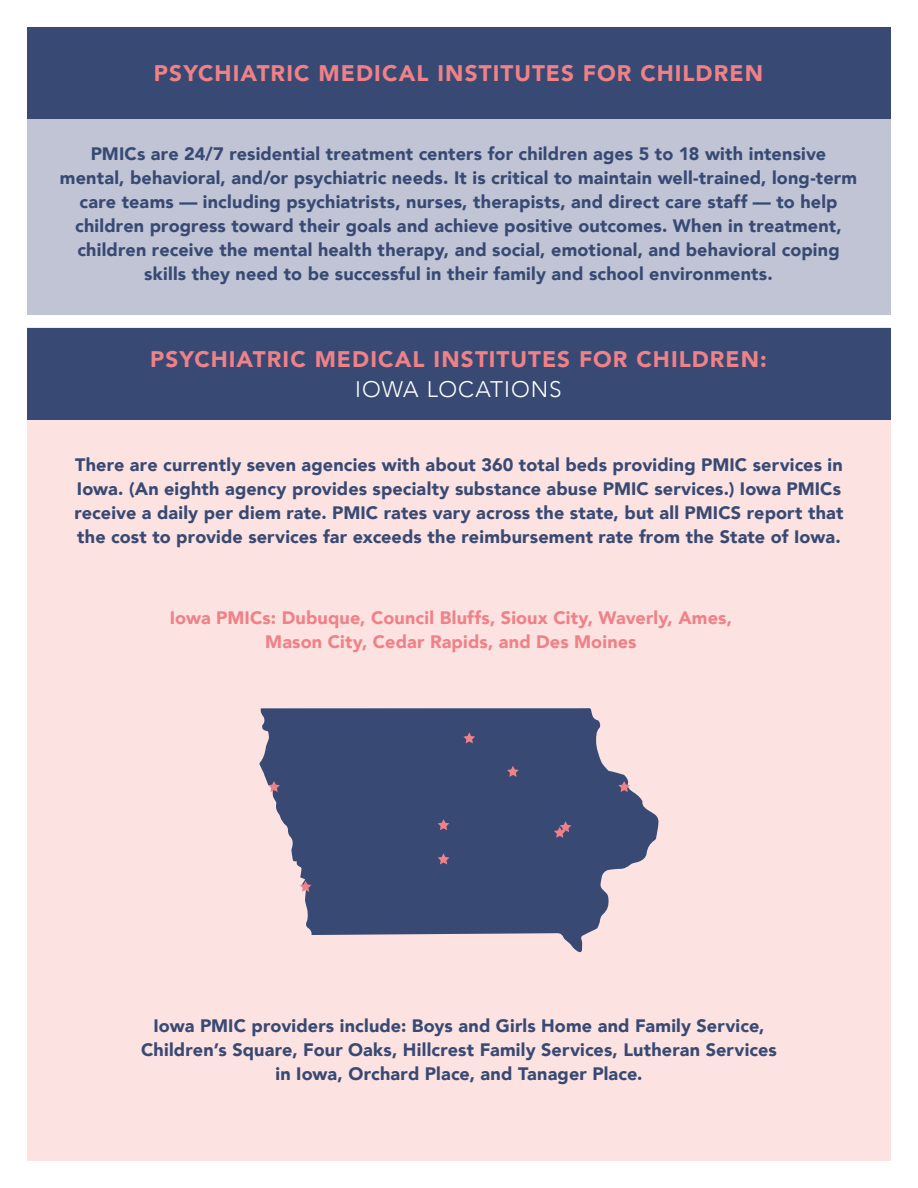
<style>
.page{position:relative;width:918px;height:1188px;background:#fff}
.page>*{position:absolute;margin:0;border:0;box-sizing:border-box;transform-origin:0 0}
.t1{font:900 22.5px "Avenir";letter-spacing:.05em;color:#ef8187}
.t2{font:300 22.5px "Avenir";letter-spacing:.045em;color:#fff}
.t3{font:900 18px/24px "Avenir";letter-spacing:.01em;color:#384a74;text-align:center}
.t4{font:900 18px/24px "Avenir";letter-spacing:.01em;color:#ef8187;text-align:center}
</style>
<div class="page">
<div style="left:27px;top:328px;width:864px;height:833px;background:#fce2e0"></div>
<svg style="left:259px;top:708px;width:400px;height:244px;fill:#384a74"></svg>
<svg style="left:618px;top:781px;width:12px;height:11px"></svg>
<svg style="left:300px;top:881px;width:11px;height:11px"></svg>
<svg style="left:268px;top:781px;width:12px;height:11px"></svg>
<svg style="left:438px;top:819px;width:11px;height:11px"></svg>
<svg style="left:463px;top:732px;width:12px;height:11px"></svg>
<svg style="left:438px;top:853px;width:11px;height:11px"></svg>
<svg style="left:507px;top:766px;width:12px;height:11px"></svg>
<svg style="left:554px;top:821px;width:17px;height:17px"></svg>
<div style="left:27px;top:84px;width:864px;height:231px;background:#c0c4d5"></div>
<div style="left:27px;top:27px;width:864px;height:92px;background:#384a74"></div>
<div style="left:27px;top:328px;width:864px;height:92px;background:#384a74"></div>
<p class="t1" style="left:154px;top:54px;width:611px">PSYCHIATRIC MEDICAL INSTITUTES FOR CHILDREN</p>
<p class="t3" style="left:60px;top:142px;width:799px">PMICs are 24/7 residential treatment centers for children ages 5 to 18 with intensive mental, behavioral, and/or psychiatric needs. It is critical to maintain well-trained, long-term care teams — including psychiatrists, nurses, therapists, and direct care staff — to help children progress toward their goals and achieve positive outcomes. When in treatment, children receive the mental health therapy, and social, emotional, and behavioral coping skills they need to be successful in their family and school environments.</p>
<p class="t1" style="left:150px;top:340px;width:618px">PSYCHIATRIC MEDICAL INSTITUTES FOR CHILDREN:</p>
<p class="t2" style="left:355px;top:376px;width:208px">IOWA LOCATIONS</p>
<p class="t3" style="left:74px;top:452px;width:771px;text-align:left">There are currently seven agencies with about 360 total beds providing PMIC services in Iowa. (An eighth agency provides specialty substance abuse PMIC services.) Iowa PMICs receive a daily per diem rate. PMIC rates vary across the state, but all PMICS report that the cost to provide services far exceeds the reimbursement rate from the State of Iowa.</p>
<p class="t4" style="left:170px;top:605px;width:564px">Iowa PMICs: Dubuque, Council Bluffs, Sioux City, Waverly, Ames,<br>Mason City, Cedar Rapids, and Des Moines</p>
<p class="t3" style="left:141px;top:1014px;width:637px">Iowa PMIC providers include: Boys and Girls Home and Family Service,<br>Children’s Square, Four Oaks, Hillcrest Family Services, Lutheran Services in Iowa, Orchard Place, and Tanager Place.</p>
</div>
